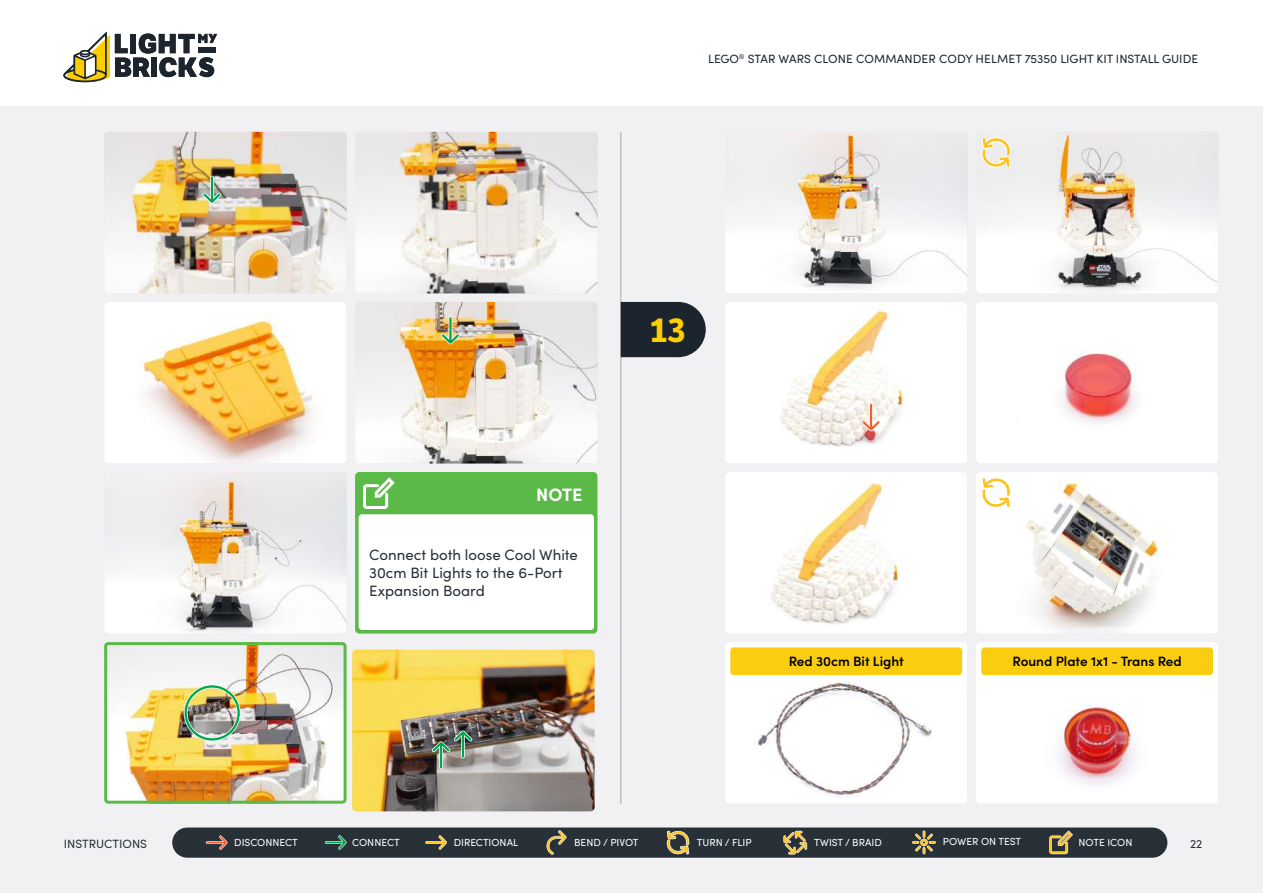
<style>
.page{position:relative;width:1263px;height:893px;background:#fff}
.page>*{position:absolute;margin:0;border:0;box-sizing:border-box;transform-origin:0 0}
.t1{font:700 33px "LFT Etica";color:#ffcd03}
.t2{font:700 18px "Sofia Pro";color:#fff}
.t3{font:15px/18px "Sofia Pro";color:#283038}
.t4{font:600 13.5px "Sofia Pro";color:#000}
.t5{font:12px "Sofia Pro";color:#1c252d}
.t6{font:12px "Sofia Pro";color:#283038}
.t7{font:10.2px "Sofia Pro";color:#fff}
</style>
<div class="page">
<div style="left:0;top:106px;width:1263px;height:787px;background:#f1f1f3"></div>
<hr style="left:621px;top:132px;width:1px;height:672px;background:#000">
<div style="left:172px;top:827px;width:995px;height:31px;background:#283038;border-radius:15px"></div>
<svg style="left:783px;top:831px;width:24px;height:23px"></svg>
<svg style="left:206px;top:835px;width:22px;height:15px"></svg>
<svg style="left:325px;top:835px;width:22px;height:15px"></svg>
<svg style="left:425px;top:835px;width:22px;height:15px"></svg>
<svg style="left:546px;top:830px;width:21px;height:25px"></svg>
<svg style="left:1049px;top:830px;width:24px;height:24px"></svg>
<svg style="left:912px;top:830px;width:24px;height:24px"></svg>
<svg style="left:666px;top:830px;width:24px;height:25px"></svg>
<svg style="left:63px;top:32px;width:154px;height:50px"></svg>
<svg style="left:621px;top:302px;width:85px;height:55px;background:#2b333b"></svg>
<img style="left:355px;top:132px;width:242px;height:161px">
<img style="left:976px;top:132px;width:242px;height:161px">
<img style="left:104px;top:132px;width:243px;height:161px">
<img style="left:725px;top:132px;width:242px;height:161px">
<img style="left:355px;top:302px;width:242px;height:161px">
<img style="left:976px;top:302px;width:242px;height:161px">
<img style="left:976px;top:472px;width:242px;height:161px">
<img style="left:352px;top:650px;width:243px;height:161px">
<img style="left:105px;top:472px;width:242px;height:161px">
<img style="left:725px;top:472px;width:242px;height:161px">
<img style="left:725px;top:302px;width:242px;height:161px">
<svg style="left:862px;top:403px;width:18px;height:28px"></svg>
<svg style="left:980px;top:136px;width:32px;height:33px"></svg>
<img style="left:105px;top:302px;width:241px;height:161px">
<img style="left:108px;top:646px;width:235px;height:154px">
<div style="left:104px;top:642px;width:243px;height:162px;border:3px solid #5bba47;border-radius:3px"></div>
<div style="left:355px;top:472px;width:242px;height:162px;background:#5bba47;border-radius:4px"></div>
<div style="left:359px;top:514px;width:235px;height:116px;background:#fff;border-radius:3px"></div>
<svg style="left:363px;top:477px;width:32px;height:32px"></svg>
<img style="left:725px;top:643px;width:242px;height:160px">
<div style="left:730px;top:647px;width:232px;height:28px;background:#fbcd10;border-radius:3px"></div>
<img style="left:976px;top:643px;width:242px;height:160px">
<div style="left:981px;top:647px;width:232px;height:28px;background:#fbcd10;border-radius:3px"></div>
<svg style="left:203px;top:176px;width:18px;height:28px"></svg>
<svg style="left:441px;top:316px;width:19px;height:29px"></svg>
<img style="left:184px;top:684px;width:57px;height:57px">
<svg style="left:432px;top:730px;width:40px;height:39px;background:#748476"></svg>
<svg style="left:980px;top:476px;width:32px;height:33px"></svg>
<p class="t5" style="left:708px;top:50px;width:491px">LEGO<sup>®</sup> STAR WARS CLONE COMMANDER CODY HELMET 75350 LIGHT KIT INSTALL GUIDE</p>
<h2 class="t2" style="left:536px;top:481px;width:48px">NOTE</h2>
<h3 class="t3" style="left:369px;top:544px;width:210px">Connect both loose Cool White<br>30cm Bit Lights to the 6-Port<br>Expansion Board</h3>
<h1 class="t1" style="left:650px;top:310px;width:37px">13</h1>
<h3 class="t4" style="left:789px;top:651px;width:117px">Red 30cm Bit Light</h3>
<h3 class="t4" style="left:1012px;top:651px;width:171px">Round Plate 1x1 - Trans Red</h3>
<p class="t6" style="left:64px;top:835px;width:85px">INSTRUCTIONS</p>
<p class="t7" style="left:234px;top:835px;width:65px">DISCONNECT</p>
<p class="t7" style="left:352px;top:835px;width:49px">CONNECT</p>
<p class="t7" style="left:454px;top:835px;width:66px">DIRECTIONAL</p>
<p class="t7" style="left:574px;top:835px;width:66px">BEND / PIVOT</p>
<p class="t7" style="left:697px;top:835px;width:56px">TURN / FLIP</p>
<p class="t7" style="left:814px;top:835px;width:69px">TWIST / BRAID</p>
<p class="t7" style="left:943px;top:834px;width:80px">POWER ON TEST</p>
<p class="t7" style="left:1078px;top:835px;width:55px">NOTE ICON</p>
<p class="t6" style="left:1190px;top:835px;width:14px">22</p>
</div>
